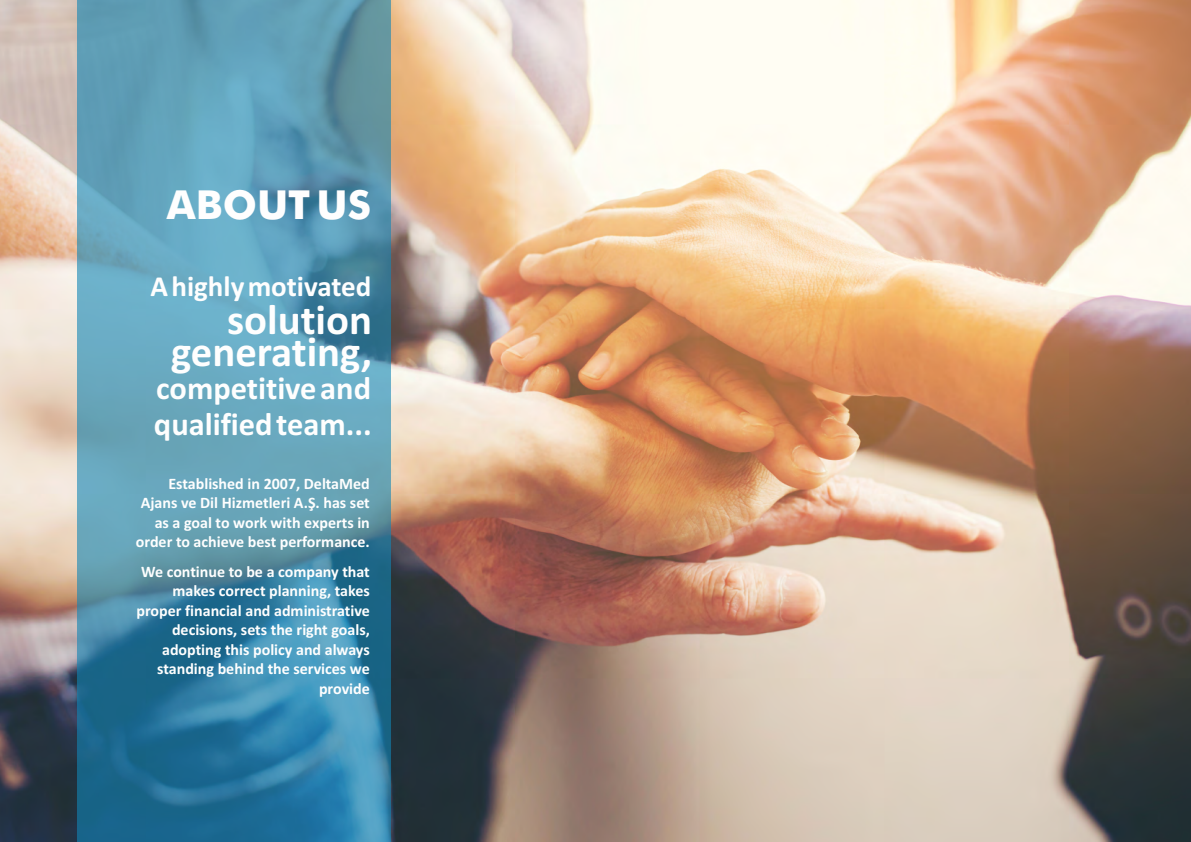
<style>
.page{position:relative;width:1191px;height:842px;background:#fff}
.page>*{position:absolute;margin:0;border:0;box-sizing:border-box;transform-origin:0 0}
.t1{font:700 42.8px/31.5px "Calibri";color:#fefefe;text-align:right}
.t2{font:40px "Futura Md BT Bold";color:#fefefe}
.t3{font:700 32.4px/35.6px "Calibri";color:#fefefe}
.t4{font:700 29px "Calibri";color:#fefefe}
.t5{font:700 16px/19.5px "Calibri";color:#fefefe;text-align:right}
</style>
<div class="page">
<img style="left:0;top:0;width:1191px;height:842px">
<div style="left:77px;top:0;width:313px;height:842px;background:#1186b6;opacity:.6"></div>
<h2 class="t2" style="left:167px;top:188px;width:206px">ABOUT US</h2>
<h3 class="t4" style="left:151px;top:274px;width:222px">A highly motivated</h3>
<h1 class="t1" style="left:171px;top:308px;width:203px">solution generating,</h1>
<h3 class="t3" style="left:154px;top:373px;width:219px">competitive and qualified team...</h3>
<p class="t5" style="left:136px;top:475px;width:235px">Established in 2007, DeltaMed Ajans ve Dil Hizmetleri A.Ş. has set as a goal to work with experts in order to achieve best performance.</p>
<p class="t5" style="left:137px;top:563px;width:235px">We continue to be a company that makes correct planning, takes proper financial and administrative decisions, sets the right goals, adopting this policy and always standing behind the services we provide</p>
</div>
